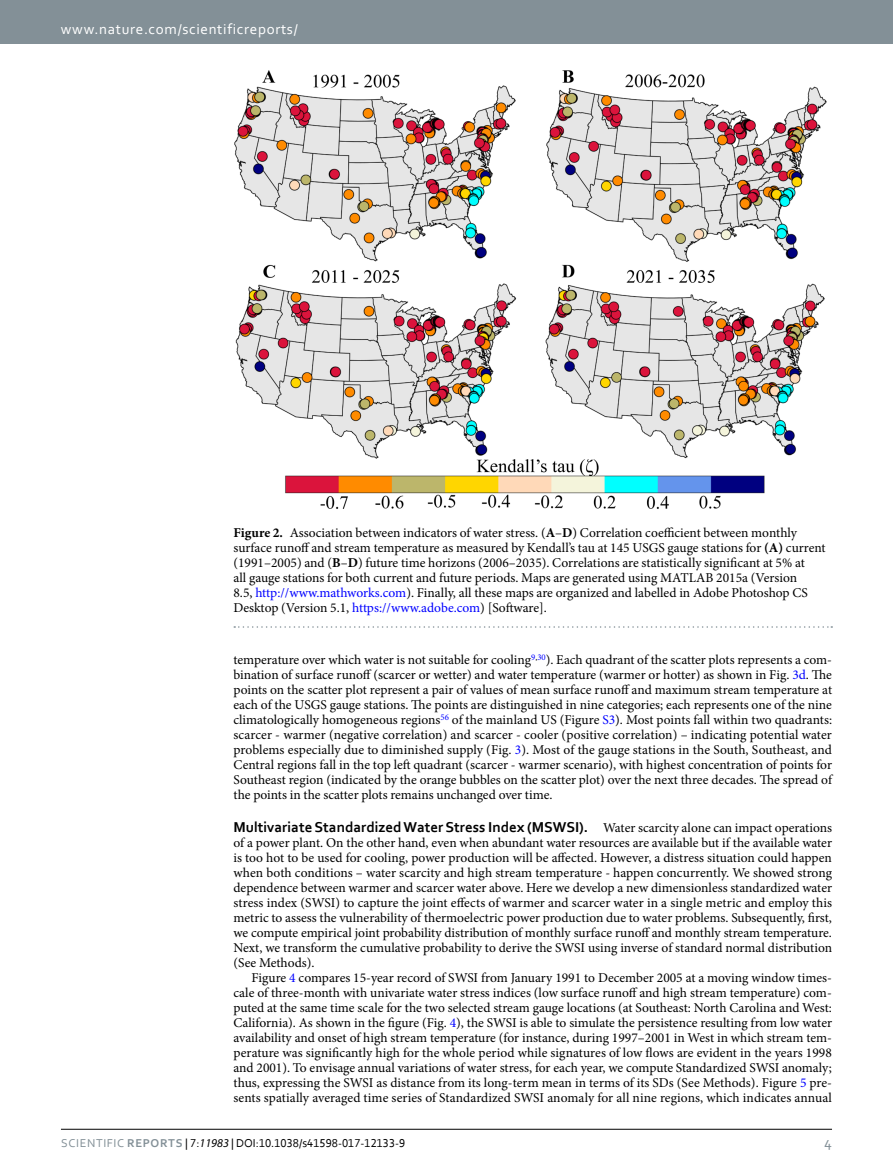
<style>
.page{position:relative;width:893px;height:1174px;background:#fff}
.page>*{position:absolute;margin:0;border:0;box-sizing:border-box;transform-origin:0 0}
.t1{font:700 15px "Corbel";color:#000}
.t2{font:15px "Corbel 2";letter-spacing:.045em;color:#fff}
.t3{font:15px "Corbel 2";color:#839097}
.t4{font:13.5px/15px "Minion Pro";color:#000;text-align:justify}
.t5{font:12px "Corbel";color:#000}
.s1{font-weight:700}
.s2{color:#00f}
.s3{font-family:"Minion Pro";font-weight:400;font-size:13.5px}
.s4{font-family:"Corbel 2";color:#839097}
.s5{font-family:"Corbel Bold 2";color:#839097}
.s6{font-family:"Myriad Pro";font-style:italic}
</style>
<div class="page">
<div style="left:0;top:0;width:893px;height:43px;background:#839097"></div>
<hr style="left:61px;top:1129px;width:771px;height:1px;background:#000">
<img style="left:234px;top:70px;width:593px;height:439px">
<svg style="left:234px;top:626px;width:598px;height:2px"></svg>
<p class="t2" style="left:61px;top:19px;width:238px">www.nature.com/scientificreports/</p>
<p class="t4" style="left:233px;top:525px;width:594px;text-align:left"><span class="s1">Figure 2.</span> Association between indicators of water stress. (<span class="s1">A</span>–<span class="s1">D</span>) Correlation coefficient between monthly surface runoff and stream temperature as measured by Kendall’s tau at 145 USGS gauge stations for <span class="s1">(A)</span> current (1991–2005) and (<span class="s1">B</span>–<span class="s1">D</span>) future time horizons (2006–2035). Correlations are statistically significant at 5% at<br>all gauge stations for both current and future periods. Maps are generated using MATLAB 2015a (Version<br>8.5, <span class="s2">http://www.mathworks.com</span>). Finally, all these maps are organized and labelled in Adobe Photoshop CS Desktop (Version 5.1, <span class="s2">https://www.adobe.com</span>) [Software].</p>
<p class="t4" style="left:233px;top:652px;width:600px">temperature over which water is not suitable for cooling<sup>9</sup><sup>,</sup><sup>30</sup>). Each quadrant of the scatter plots represents a com&shy;bination of surface runoff (scarcer or wetter) and water temperature (warmer or hotter) as shown in Fig. <span class="s2">3d</span>. The points on the scatter plot represent a pair of values of mean surface runoff and maximum stream temperature at each of the USGS gauge stations. The points are distinguished in nine categories; each represents one of the nine climatologically homogeneous regions<sup>56</sup> of the mainland US (Figure <span class="s2">S3</span>). Most points fall within two quadrants: scarcer - warmer (negative correlation) and scarcer - cooler (positive correlation) – indicating potential water problems especially due to diminished supply (Fig. <span class="s2">3</span>). Most of the gauge stations in the South, Southeast, and Central regions fall in the top left quadrant (scarcer - warmer scenario), with highest concentration of points for Southeast region (indicated by the orange bubbles on the scatter plot) over the next three decades. The spread of the points in the scatter plots remains unchanged over time.</p>
<p class="t1" style="left:233px;top:818px;width:600px">Multivariate Standardized Water Stress Index (MSWSI). <span class="s3">Water scarcity alone can impact operations</span></p>
<p class="t4" style="left:233px;top:835px;width:600px">of a power plant. On the other hand, even when abundant water resources are available but if the available water is too hot to be used for cooling, power production will be affected. However, a distress situation could happen when both conditions – water scarcity and high stream temperature - happen concurrently. We showed strong dependence between warmer and scarcer water above. Here we develop a new dimensionless standardized water stress index (SWSI) to capture the joint effects of warmer and scarcer water in a single metric and employ this metric to assess the vulnerability of thermoelectric power production due to water problems. Subsequently, first, we compute empirical joint probability distribution of monthly surface runoff and monthly stream temperature.<br>Next, we transform the cumulative probability to derive the SWSI using inverse of standard normal distribution (See Methods).</p>
<p class="t4" style="left:233px;top:970px;width:600px;text-indent:18px">Figure <span class="s2">4</span> compares 15-year record of SWSI from January 1991 to December 2005 at a moving window times&shy;cale of three-month with univariate water stress indices (low surface runoff and high stream temperature) com&shy;puted at the same time scale for the two selected stream gauge locations (at Southeast: North Carolina and West:<br>California). As shown in the figure (Fig. <span class="s2">4</span>), the SWSI is able to simulate the persistence resulting from low water availability and onset of high stream temperature (for instance, during 1997–2001 in West in which stream tem&shy;perature was significantly high for the whole period while signatures of low flows are evident in the years 1998 and 2001). To envisage annual variations of water stress, for each year, we compute Standardized SWSI anomaly; thus, expressing the SWSI as distance from its long-term mean in terms of its SDs (See Methods). Figure <span class="s2">5</span> pre&shy;sents spatially averaged time series of Standardized SWSI anomaly for all nine regions, which indicates annual</p>
<p class="t5" style="left:61px;top:1135px;width:346px"><span class="s4">SCiEntiFiC</span> <span class="s5">REPORTS</span> | 7:<span class="s6">11983</span> | DOI:10.1038/s41598-017-12133-9</p>
<p class="t3" style="left:824px;top:1132px;width:9px">4</p>
</div>
